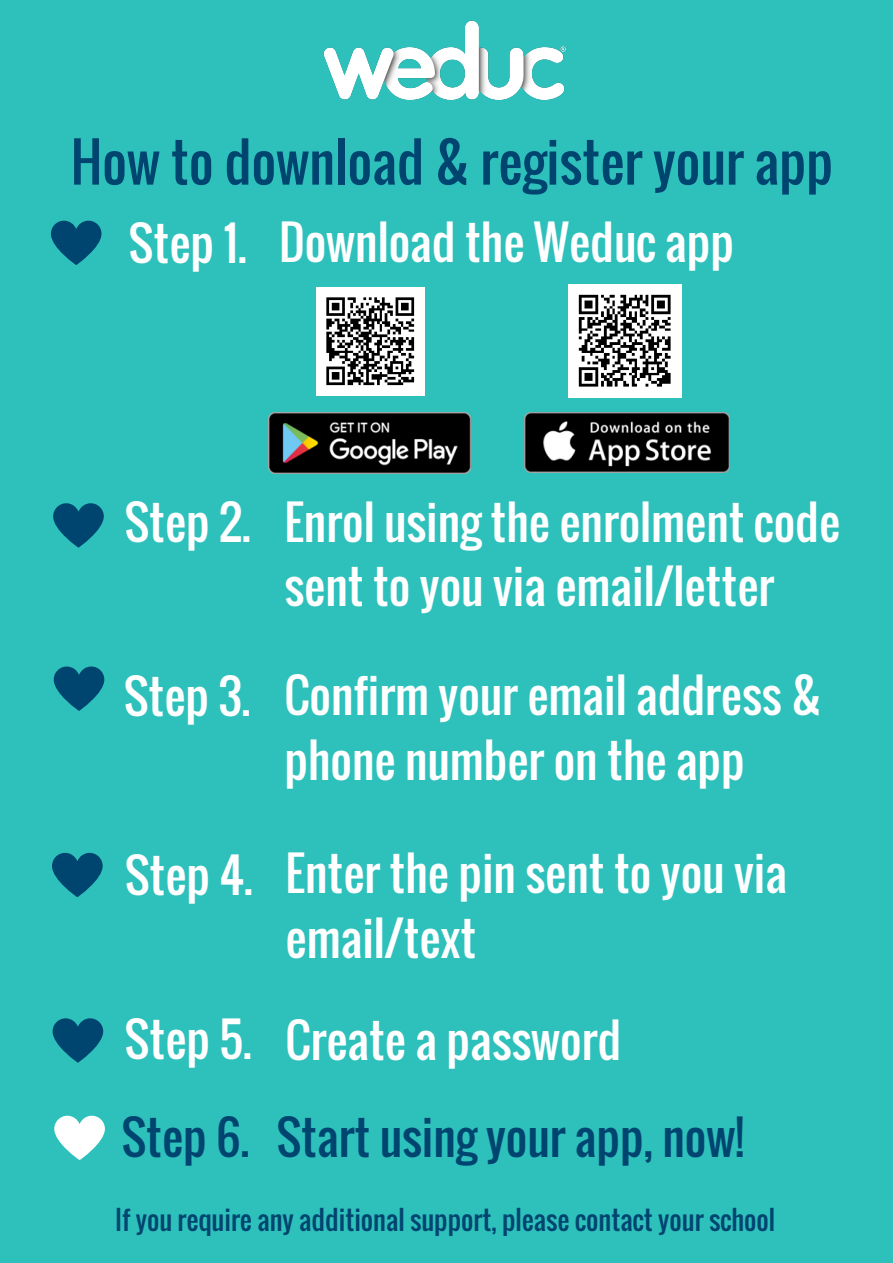
<style>
.page{position:relative;width:893px;height:1263px;background:#2ec1bb}
.page>*{position:absolute;margin:0;border:0;box-sizing:border-box;transform-origin:0 0}
.t1{font:52.95px "Oswald";color:#004470}
.t2{font:46.35px/64.7px "Oswald";color:#fff}
.t3{font:46.35px "Oswald";color:#004470}
.t4{font:26.47px "Oswald";color:#004470}
</style>
<div class="page">
<img style="left:524px;top:412px;width:205px;height:61px">
<img style="left:268px;top:412px;width:203px;height:61px">
<svg style="left:51px;top:221px;width:51px;height:44px"></svg>
<svg style="left:53px;top:1018px;width:50px;height:45px"></svg>
<svg style="left:54px;top:1116px;width:51px;height:44px"></svg>
<svg style="left:52px;top:853px;width:51px;height:44px"></svg>
<svg style="left:54px;top:666px;width:50px;height:45px"></svg>
<svg style="left:53px;top:503px;width:51px;height:45px"></svg>
<img style="left:323px;top:20px;width:243px;height:80px">
<img style="left:316px;top:288px;width:108px;height:108px">
<img style="left:569px;top:285px;width:112px;height:112px">
<p class="t1" style="left:71px;top:121px;width:764px">How to download &amp; register your app</p>
<p class="t2" style="left:129px;top:210px;width:120px">Step 1.</p>
<p class="t2" style="left:279px;top:208px;width:456px">Download the Weduc app</p>
<p class="t2" style="left:124px;top:489px;width:128px">Step 2.</p>
<p class="t2" style="left:284px;top:488px;width:557px">Enrol using the enrolment code sent to you via email/letter</p>
<p class="t2" style="left:124px;top:663px;width:128px">Step 3.</p>
<p class="t2" style="left:284px;top:662px;width:539px">Confirm your email address &amp; phone number on the app</p>
<p class="t2" style="left:125px;top:842px;width:130px">Step 4.</p>
<p class="t2" style="left:286px;top:839px;width:503px">Enter the pin sent to you via email/text</p>
<p class="t2" style="left:125px;top:1006px;width:129px">Step 5.</p>
<p class="t2" style="left:286px;top:1007px;width:337px">Create a password</p>
<p class="t3" style="left:121px;top:1102px;width:130px">Step 6.</p>
<p class="t3" style="left:276px;top:1102px;width:469px">Start using your app, now!</p>
<p class="t4" style="left:115px;top:1199px;width:661px">If you require any additional support, please contact your school</p>
</div>
